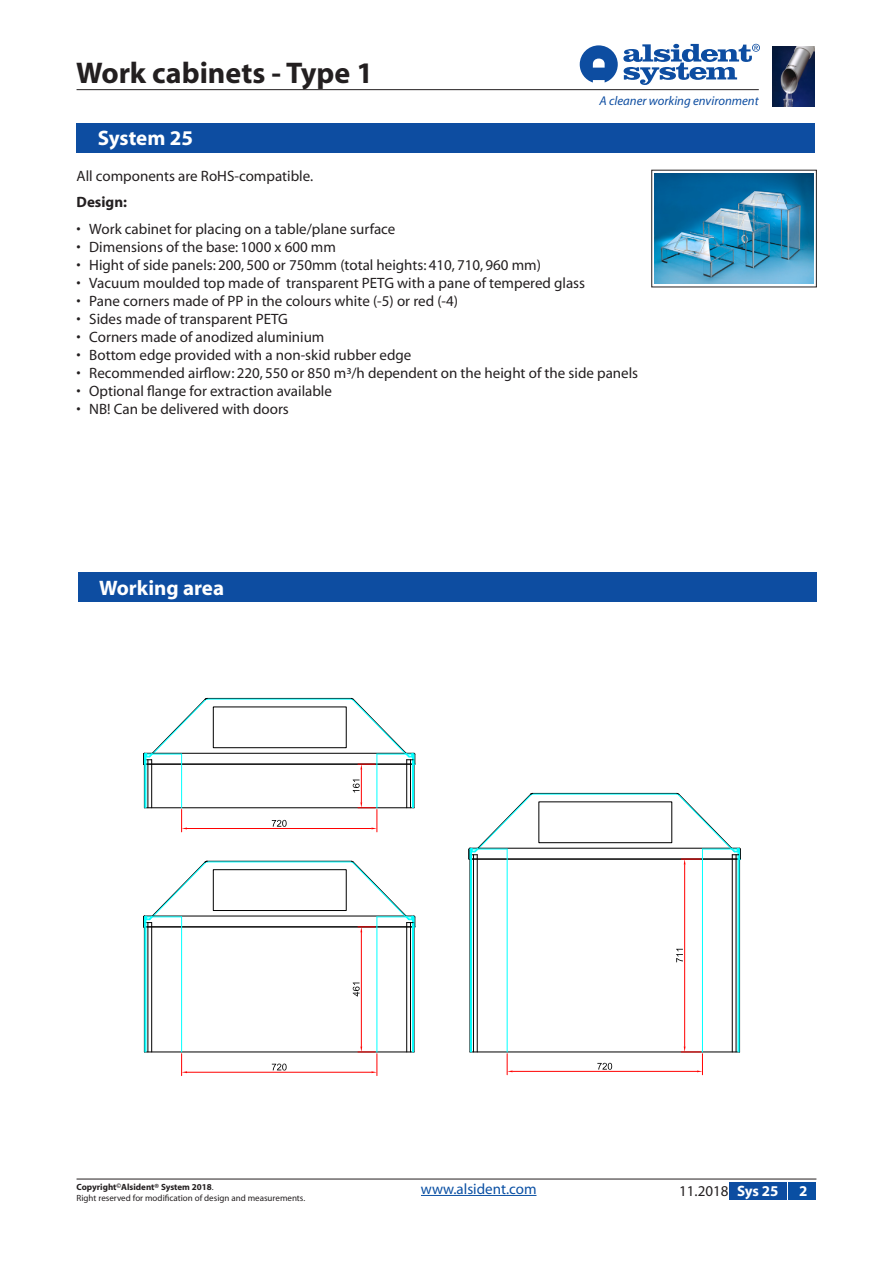
<style>
.page{position:relative;width:893px;height:1263px;background:#fff}
.page>*{position:absolute;margin:0;border:0;box-sizing:border-box;transform-origin:0 0}
.Overskrift{font:700 30px "Myriad";color:#231f20}
.Bjælketekst{font:700 21px "Myriad";color:#fff}
.Punktopstilling{font:15px "Myriad";color:#231f20}
.Brødtekst{font:15px "Myriad";color:#231f20}
.Billedtekst{font:15px "Myriad";color:#094fa3}
.Skematekst{font:15px "Myriad";color:#231f20}
.t1{font:700 15px "Myriad";color:#231f20}
.Sidetal{font:700 15px "Myriad";color:#fff}
.t2{font:italic 12.75px "Myriad";color:#0d4da1}
.Brødtekst-2{font:9px/10.5px "Myriad";color:#231f20}
.s1{font-weight:700}
</style>
<div class="page">
<img style="left:772px;top:47px;width:43px;height:60px">
<svg style="left:580px;top:44px;width:180px;height:41px"></svg>
<hr style="left:77px;top:89px;width:682px;height:1px;background:#231f20">
<hr style="left:77px;top:1179px;width:739px;height:1px;background:#231f20">
<img style="left:655px;top:174px;width:158px;height:109px">
<div style="left:729px;top:1182px;width:58px;height:17px;background:#0d4da1"></div>
<svg style="left:143px;top:697px;width:598px;height:379px"></svg>
<div style="left:78px;top:572px;width:738px;height:30px;background:#0d4da1"></div>
<div style="left:77px;top:123px;width:738px;height:29px;background:#0d4da1"></div>
<hr style="left:421px;top:1195px;width:115px;height:1px;background:#094fa3">
<div style="left:788px;top:1182px;width:28px;height:18px;background:#094fa3"></div>
<p class="Overskrift" style="left:76px;top:58px;width:298px">Work cabinets - Type 1</p>
<p class="Bjælketekst" style="left:98px;top:127px;width:97px">System 25</p>
<p class="t2" style="left:599px;top:94px;width:161px">A cleaner working environment</p>
<p class="Brødtekst" style="left:77px;top:169px;width:238px">All components are RoHS-compatible.</p>
<p class="t1" style="left:77px;top:194px;width:52px">Design:</p>
<p class="Punktopstilling" style="left:77px;top:222px;width:320px">• Work cabinet for placing on a table/plane surface</p>
<p class="Punktopstilling" style="left:77px;top:240px;width:261px">• Dimensions of the base: 1000 x 600 mm</p>
<p class="Punktopstilling" style="left:77px;top:258px;width:466px">• Hight of side panels: 200, 500 or 750mm (total heights: 410, 710, 960 mm)</p>
<p class="Punktopstilling" style="left:77px;top:276px;width:510px">• Vacuum moulded top made of transparent PETG with a pane of tempered glass</p>
<p class="Punktopstilling" style="left:77px;top:294px;width:383px">• Pane corners made of PP in the colours white (-5) or red (-4)</p>
<p class="Punktopstilling" style="left:77px;top:312px;width:213px">• Sides made of transparent PETG</p>
<p class="Punktopstilling" style="left:77px;top:330px;width:249px">• Corners made of anodized aluminium</p>
<p class="Punktopstilling" style="left:77px;top:348px;width:336px">• Bottom edge provided with a non-skid rubber edge</p>
<p class="Punktopstilling" style="left:77px;top:366px;width:563px">• Recommended airflow: 220, 550 or 850 m³/h dependent on the height of the side panels</p>
<p class="Punktopstilling" style="left:77px;top:384px;width:257px">• Optional flange for extraction available</p>
<p class="Punktopstilling" style="left:77px;top:402px;width:214px">• NB! Can be delivered with doors</p>
<p class="Bjælketekst" style="left:99px;top:577px;width:126px">Working area</p>
<p class="Brødtekst-2" style="left:77px;top:1182px;width:230px"><span class="s1">Copyright</span><sup>©</sup><span class="s1">Alsident® System 2018</span>.<br>Right reserved for modification of design and measurements.</p>
<p class="Billedtekst" style="left:421px;top:1181px;width:117px">www.alsident.com</p>
<p class="Skematekst" style="left:679px;top:1183px;width:51px">11.2018</p>
<p class="Sidetal" style="left:737px;top:1183px;width:43px">Sys 25</p>
<p class="Sidetal" style="left:799px;top:1183px;width:10px">2</p>
</div>
